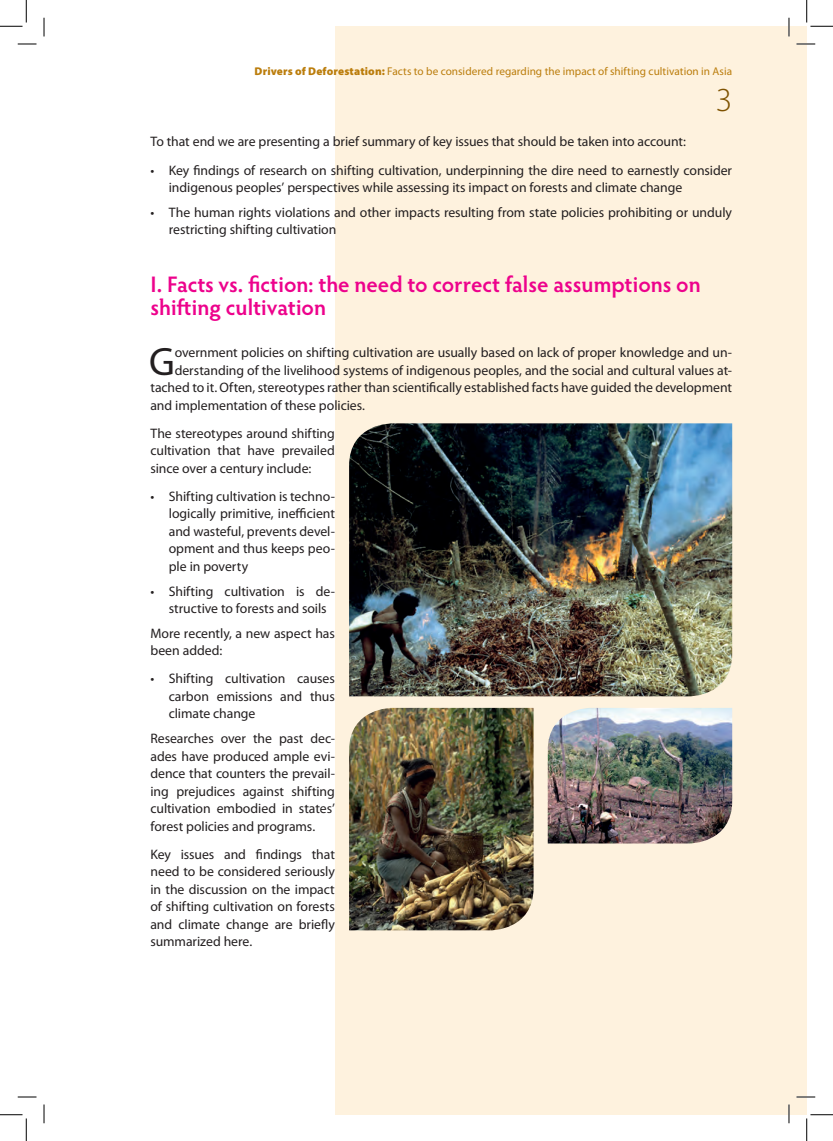
<style>
.page{position:relative;width:833px;height:1141px;background:#fff}
.page>*{position:absolute;margin:0;border:0;box-sizing:border-box;transform-origin:0 0}
.t1{font:39.75px "Myriad Pro";color:#231f20}
.t2{font:300 33.75px "Myriad Pro";color:#7e5200}
.t3{font:600 22.5px/22.5px "Hypatia Sans Pro";color:#ed028c}
.t4{font:13.75px/17.5px "Myriad Pro";letter-spacing:-.005em;color:#231f20;text-align:justify}
.t5{font:11.25px "Myriad Pro";letter-spacing:.005em;color:#bb7d0c}
.s1{font-weight:900}
</style>
<div class="page">
<div style="left:335px;top:26px;width:471px;height:1088px;background:#fef2de"></div>
<img style="left:349px;top:423px;width:382px;height:273px">
<img style="left:349px;top:707px;width:184px;height:223px">
<img style="left:547px;top:707px;width:184px;height:136px">
<svg style="left:18px;top:43px;width:18px;height:2px"></svg>
<svg style="left:796px;top:43px;width:18px;height:2px"></svg>
<svg style="left:18px;top:1096px;width:18px;height:1px"></svg>
<svg style="left:796px;top:1096px;width:18px;height:1px"></svg>
<svg style="left:43px;top:18px;width:2px;height:18px"></svg>
<svg style="left:43px;top:1104px;width:2px;height:19px"></svg>
<svg style="left:788px;top:18px;width:1px;height:18px"></svg>
<svg style="left:787px;top:1104px;width:2px;height:19px"></svg>
<svg style="left:0;top:0;width:27px;height:27px"></svg>
<svg style="left:0;top:1114px;width:27px;height:26px"></svg>
<svg style="left:806px;top:0;width:26px;height:27px"></svg>
<svg style="left:806px;top:1114px;width:26px;height:26px"></svg>
<p class="t5" style="left:254px;top:64px;width:478px"><span class="s1">Drivers of Deforestation:</span> Facts to be considered regarding the impact of shifting cultivation in Asia</p>
<h2 class="t2" style="left:715px;top:79px;width:18px">3</h2>
<p class="t4" style="left:150px;top:133px;width:536px">To that end we are presenting a brief summary of key issues that should be taken into account:</p>
<p class="t4" style="left:169px;top:161px;width:564px;text-indent:-18px">• Key findings of research on shifting cultivation, underpinning the dire need to earnestly consider indigenous peoples’ perspectives while assessing its impact on forests and climate change</p>
<p class="t4" style="left:169px;top:203px;width:564px;text-indent:-18px">• The human rights violations and other impacts resulting from state policies prohibiting or unduly restricting shifting cultivation</p>
<h3 class="t3" style="left:150px;top:272px;width:551px">I. Facts vs. fiction: the need to correct false assumptions on shifting cultivation</h3>
<h1 class="t1" style="left:149px;top:337px;width:27px">G</h1>
<p class="t4" style="left:174px;top:343px;width:558px">overnment policies on shifting cultivation are usually based on lack of proper knowledge and un-</p>
<p class="t4" style="left:174px;top:361px;width:558px">derstanding of the livelihood systems of indigenous peoples, and the social and cultural values at-</p>
<p class="t4" style="left:150px;top:378px;width:583px">tached to it. Often, stereotypes rather than scientifically established facts have guided the development</p>
<p class="t4" style="left:150px;top:396px;width:216px">and implementation of these policies.</p>
<p class="t4" style="left:150px;top:424px;width:186px">The stereotypes around shifting cultivation that have prevailed since over a century include:</p>
<p class="t4" style="left:169px;top:487px;width:167px;text-indent:-18px">• Shifting cultivation is techno&shy;logically primitive, inefficient and wasteful, prevents devel&shy;opment and thus keeps peo&shy;ple in poverty</p>
<p class="t4" style="left:169px;top:582px;width:167px;text-indent:-18px">• Shifting cultivation is de&shy;structive to forests and soils</p>
<p class="t4" style="left:150px;top:624px;width:186px">More recently, a new aspect has been added:</p>
<p class="t4" style="left:169px;top:669px;width:167px;text-indent:-18px">• Shifting cultivation causes carbon emissions and thus climate change</p>
<p class="t4" style="left:150px;top:729px;width:186px">Researches over the past dec&shy;ades have produced ample evi&shy;dence that counters the prevail&shy;ing prejudices against shifting cultivation embodied in states’ forest policies and programs.</p>
<p class="t4" style="left:150px;top:845px;width:186px">Key issues and findings that need to be considered seriously in the discussion on the impact of shifting cultivation on forests and climate change are briefly summarized here.</p>
</div>
